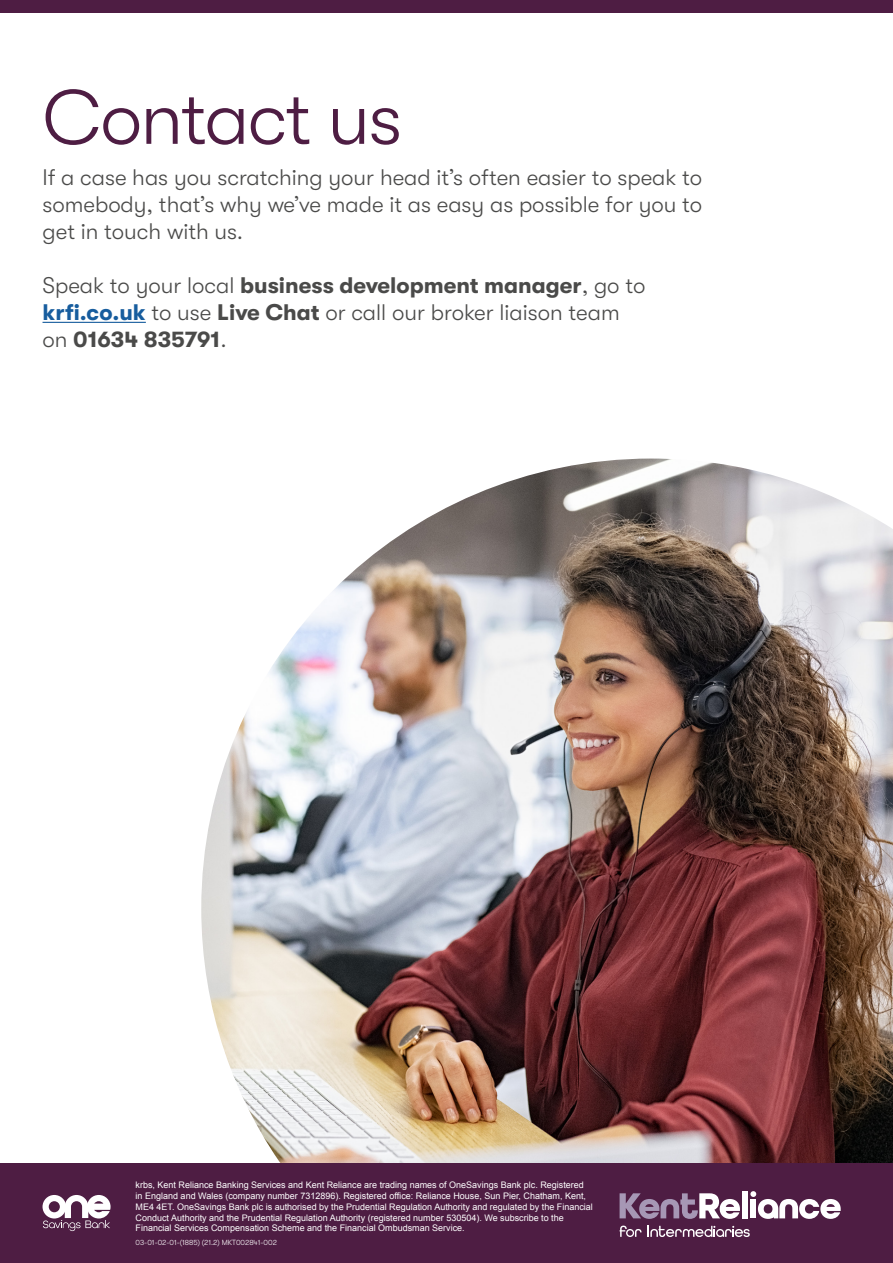
<style>
.page{position:relative;width:893px;height:1263px;background:#fff}
.page>*{position:absolute;margin:0;border:0;box-sizing:border-box;transform-origin:0 0}
.Paragraph{font:300 76.5px "GT Walsheim";letter-spacing:-.025em;color:#4e1d43}
.t1{font:300 22.5px/27px "GT Walsheim";color:#4a4a49;text-align:justify}
.t2{font:9px/10.8px "Arial";color:#fff}
.t3{font:300 7.5px "GT Walsheim";color:#fff}
.s1{font-weight:700}
.s2{font-weight:700;color:#175d9e}
</style>
<div class="page">
<img style="left:201px;top:459px;width:692px;height:704px">
<hr style="left:43px;top:322px;width:103px;height:1px;background:#175d9e">
<div style="left:0;top:0;width:893px;height:13px;background:#4e1d43"></div>
<div style="left:0;top:1163px;width:893px;height:100px;background:#4e1d43"></div>
<div style="left:742px;top:1191px;width:5px;height:27px;background:#fff"></div>
<svg style="left:750px;top:1191px;width:91px;height:28px"></svg>
<svg style="left:620px;top:1193px;width:120px;height:26px"></svg>
<svg style="left:620px;top:1225px;width:21px;height:12px"></svg>
<svg style="left:648px;top:1226px;width:102px;height:11px"></svg>
<svg style="left:43px;top:1195px;width:68px;height:36px"></svg>
<p class="Paragraph" style="left:43px;top:75px;width:361px">Contact us</p>
<p class="t1" style="left:43px;top:164px;width:661px">If a case has you scratching your head it’s often easier to speak to somebody, that’s why we’ve made it as easy as possible for you to get in touch with us.</p>
<p class="t1" style="left:43px;top:272px;width:604px;text-align:left">Speak to your local <span class="s1">business development manager</span>, go to <span class="s2">krfi.co.uk</span> to use <span class="s1">Live Chat</span> or call our broker liaison team on <span class="s1">01634 835791</span>.</p>
<p class="t2" style="left:136px;top:1180px;width:459px">krbs, Kent Reliance Banking Services and Kent Reliance are trading names of OneSavings Bank plc. Registered in England and Wales (company number 7312896). Registered office: Reliance House, Sun Pier, Chatham, Kent, ME4 4ET. OneSavings Bank plc is authorised by the Prudential Regulation Authority and regulated by the Financial Conduct Authority and the Prudential Regulation Authority (registered number 530504). We subscribe to the Financial Services Compensation Scheme and the Financial Ombudsman Service.</p>
<p class="t3" style="left:136px;top:1238px;width:143px">03-01-02-01-(1885) (21.2) MKT002841-002</p>
</div>
